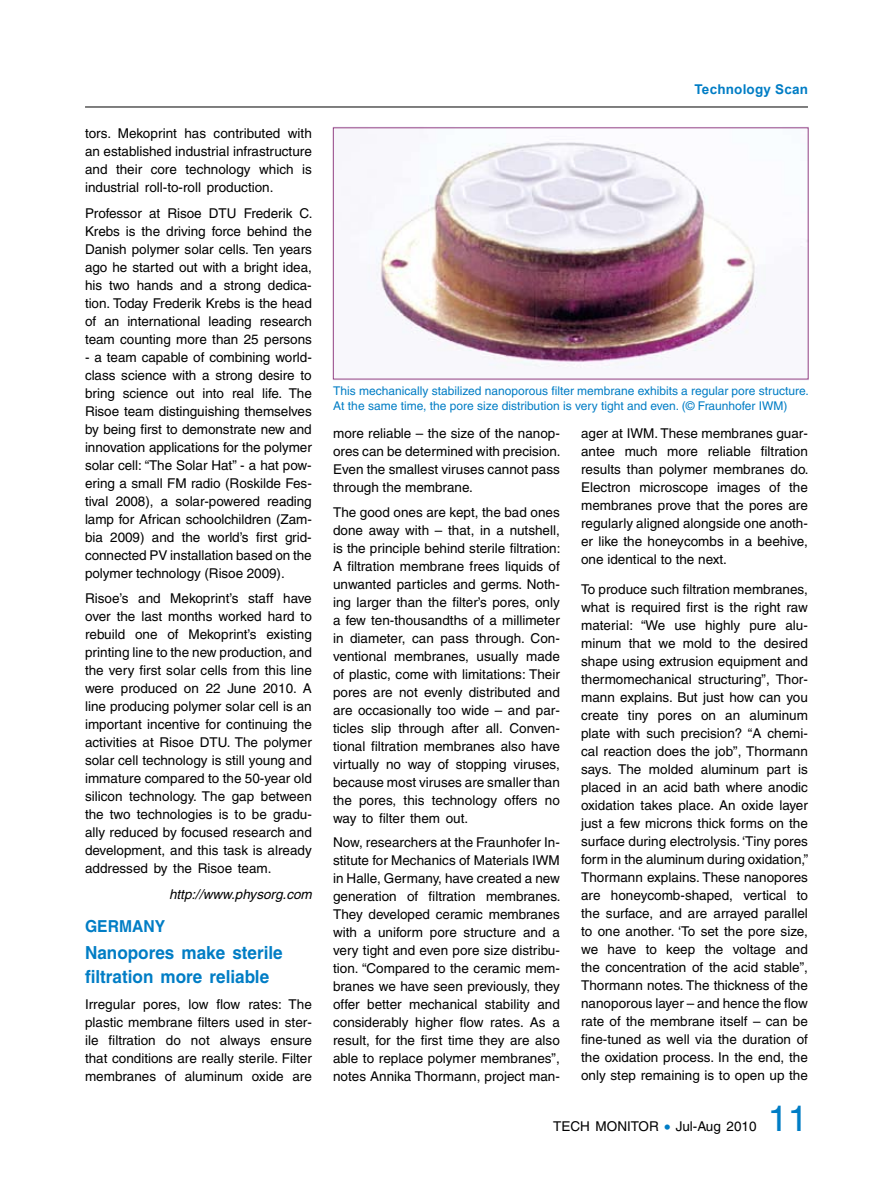
<style>
.page{position:relative;width:893px;height:1191px;background:#fff}
.page>*{position:absolute;margin:0;border:0;box-sizing:border-box;transform-origin:0 0}
.t1{font:36px "Helvetica";color:#007dc5}
.t2{font:700 18px/24px "Helvetica";color:#007dc5;scale:.95 1}
.t3{font:700 16.5px "Helvetica";color:#007dc5;scale:.95 1}
.t4{font:13.5px/18px "Helvetica";color:#000;text-align:justify}
.t5{font:italic 13.5px "Helvetica";color:#000}
.t6{font:700 13.5px "Arial";letter-spacing:.015em;color:#007dc5}
.t7{font:12px/15px "Helvetica";color:#007dc5}
.s1{font-size:16.5px;color:#007dc5}
</style>
<div class="page">
<hr style="left:85px;top:107px;width:723px;height:1px;background:#000">
<img style="left:333px;top:127px;width:475px;height:253px">
<p class="t4" style="left:85px;top:124px;width:228px">tors. Mekoprint has contributed with an established industrial infrastructure and their core technology which is industrial roll-to-roll production.</p>
<p class="t4" style="left:85px;top:204px;width:229px">Professor at Risoe DTU Frederik C.<br>Krebs is the driving force behind the Danish polymer solar cells. Ten years ago he started out with a bright idea, his two hands and a strong dedica&shy;tion. Today Frederik Krebs is the head of an international leading research team counting more than 25 persons</p>
<p class="t4" style="left:85px;top:348px;width:228px">- a team capable of combining world&shy;class science with a strong desire to bring science out into real life. The Risoe team distinguishing themselves by being first to demonstrate new and innovation applications for the polymer solar cell: “The Solar Hat” - a hat pow&shy;ering a small FM radio (Roskilde Fes&shy;tival 2008), a solar-powered reading lamp for African schoolchildren (Zam&shy;bia 2009) and the world’s first grid&shy;connected PV installation based on the polymer technology (Risoe 2009).</p>
<p class="t4" style="left:85px;top:589px;width:228px">Risoe’s and Mekoprint’s staff have over the last months worked hard to rebuild one of Mekoprint’s existing printing line to the new production, and the very first solar cells from this line were produced on 22 June 2010. A line producing polymer solar cell is an important incentive for continuing the activities at Risoe DTU. The polymer solar cell technology is still young and immature compared to the 50-year old silicon technology. The gap between the two technologies is to be gradu&shy;ally reduced by focused research and development, and this task is already addressed by the Risoe team.</p>
<p class="t5" style="left:169px;top:886px;width:144px">http://www.physorg.com</p>
<p class="t3" style="left:85px;top:916px;width:86px">GERMANY</p>
<h2 class="t2" style="left:85px;top:940px;width:210px">Nanopores make sterile filtration more reliable</h2>
<p class="t4" style="left:85px;top:995px;width:228px">I rregular pores, low flow rates: The plastic membrane filters used in ster&shy;ile filtration do not always ensure that conditions are really sterile. Filter membranes of aluminum oxide are</p>
<p class="t6" style="left:695px;top:80px;width:115px">Technology Scan</p>
<p class="t7" style="left:333px;top:384px;width:477px">This mechanically stabilized nanoporous filter membrane exhibits a regular pore structure.<br>At the same time, the pore size distribution is very tight and even. (© Fraunhofer IWM)</p>
<p class="t4" style="left:333px;top:424px;width:229px">more reliable – the size of the nanop&shy;ores can be determined with precision.<br>Even the smallest viruses cannot pass through the membrane.</p>
<p class="t4" style="left:333px;top:503px;width:229px">The good ones are kept, the bad ones done away with – that, in a nutshell, is the principle behind sterile filtration:<br>A filtration membrane frees liquids of unwanted particles and germs. Noth&shy;ing larger than the filter’s pores, only a few ten-thousandths of a millimeter in diameter, can pass through. Con&shy;ventional membranes, usually made of plastic, come with limitations: Their pores are not evenly distributed and are occasionally too wide – and par&shy;ticles slip through after all. Conven&shy;tional filtration membranes also have virtually no way of stopping viruses, because most viruses are smaller than the pores, this technology offers no way to filter them out.</p>
<p class="t4" style="left:333px;top:833px;width:229px">Now, researchers at the Fraunhofer I n&shy;stitute for Mechanics of Materials IWM in Halle, Germany, have created a new generation of filtration membranes.<br>They developed ceramic membranes with a uniform pore structure and a very tight and even pore size distribu&shy;tion. “Compared to the ceramic mem&shy;branes we have seen previously, they offer better mechanical stability and considerably higher flow rates. As a result, for the first time they are also able to replace polymer membranes”, notes Annika Thormann, project man-</p>
<p class="t4" style="left:581px;top:424px;width:229px">ager at IWM. These membranes guar&shy;antee much more reliable filtration results than polymer membranes do.<br>Electron microscope images of the membranes prove that the pores are regularly aligned alongside one anoth&shy;er like the honeycombs in a beehive, one identical to the next.</p>
<p class="t4" style="left:581px;top:580px;width:229px">To produce such filtration membranes, what is required first is the right raw material: “We use highly pure alu&shy;minum that we mold to the desired shape using extrusion equipment and thermomechanical structuring”, Thor&shy;mann explains. But just how can you create tiny pores on an aluminum plate with such precision? “A chemi&shy;cal reaction does the job”, Thormann says. The molded aluminum part is placed in an acid bath where anodic oxidation takes place. An oxide layer just a few microns thick forms on the surface during electrolysis. ‘Tiny pores form in the aluminum during oxidation,” Thormann explains. These nanopores are honeycomb-shaped, vertical to the surface, and are arrayed parallel to one another. ‘To set the pore size, we have to keep the voltage and the concentration of the acid stable”, Thormann notes. The thickness of the nanoporous layer – and hence the flow rate of the membrane itself – can be fine-tuned as well via the duration of the oxidation process. I n the end, the only step remaining is to open up the</p>
<p class="t4" style="left:553px;top:1117px;width:205px">Tech Monitor <span class="s1">•</span> Jul-Aug 2010</p>
<h1 class="t1" style="left:768px;top:1097px;width:42px">11</h1>
</div>
